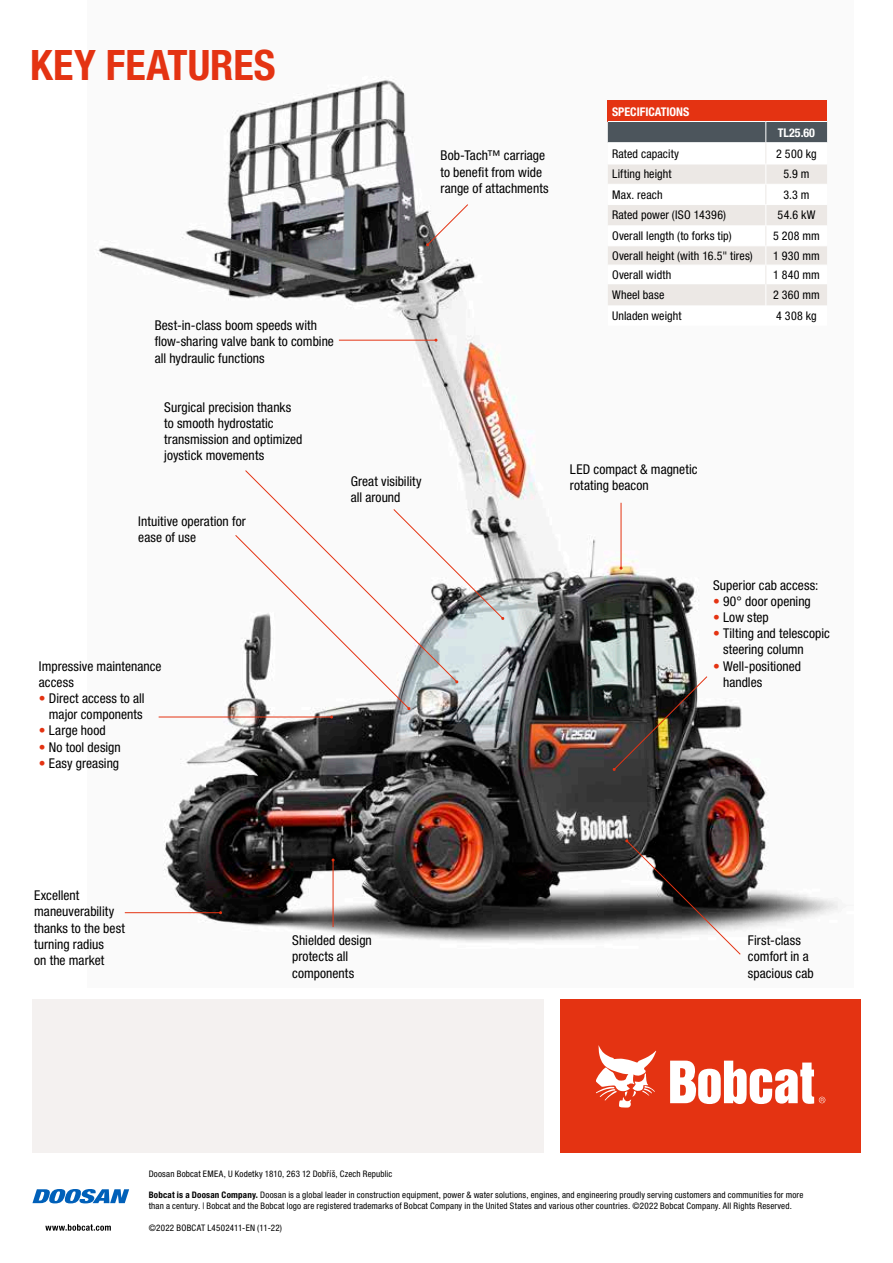
<style>
.page{position:relative;width:893px;height:1263px;background:#fff}
.page>*{position:absolute;margin:0;border:0;box-sizing:border-box;transform-origin:0 0}
.t1{font:700 condensed 42px "Helvetica Neue LT Pro";letter-spacing:.005em;color:#e43312}
.t2{font:condensed 13.5px/16.2px "Helvetica Neue LT Pro";letter-spacing:.005em;color:#000}
.t3{font:condensed 12px "Helvetica Neue LT Pro";letter-spacing:.01em;color:#000}
.t4{font:700 condensed 12px "Helvetica Neue LT Pro";color:#fff}
.t5{font:condensed 9px/10.8px "Helvetica Neue LT Pro";letter-spacing:.02em;color:#000}
.s1{color:#e43312}
.s2{font-weight:700}
</style>
<div class="page">
<img style="left:97px;top:79px;width:741px;height:864px">
<svg style="left:426px;top:204px;width:42px;height:42px"></svg>
<hr style="left:339px;top:340px;width:97px;height:1px;background:#e43312">
<svg style="left:625px;top:839px;width:116px;height:116px"></svg>
<img style="left:612px;top:676px;width:95px;height:95px">
<hr style="left:333px;top:860px;width:1px;height:67px;background:#e43312">
<div style="left:32px;top:999px;width:512px;height:153px;background:#f4f1f0"></div>
<div style="left:561px;top:999px;width:300px;height:153px;background:#e43312"></div>
<svg style="left:670px;top:1060px;width:155px;height:44px"></svg>
<svg style="left:597px;top:1045px;width:59px;height:62px"></svg>
<svg style="left:32px;top:1189px;width:97px;height:14px"></svg>
<svg style="left:45px;top:1224px;width:66px;height:7px"></svg>
<hr style="left:621px;top:503px;width:1px;height:65px;background:#e43312">
<hr style="left:125px;top:912px;width:96px;height:1px;background:#e43312">
<hr style="left:159px;top:717px;width:173px;height:1px;background:#e43312">
<svg style="left:235px;top:470px;width:269px;height:248px"></svg>
<div style="left:608px;top:100px;width:219px;height:21px;background:#e43312"></div>
<svg style="left:608px;top:121px;width:219px;height:205px"></svg>
<h1 class="t1" style="left:30px;top:40px;width:247px">KEY FEATURES</h1>
<p class="t2" style="left:440px;top:148px;width:110px">Bob-Tach™ carriage to benefit from wide range of attachments</p>
<p class="t2" style="left:155px;top:317px;width:181px">Best-in-class boom speeds with flow-sharing valve bank to combine all hydraulic functions</p>
<p class="t2" style="left:164px;top:399px;width:140px">Surgical precision thanks to smooth hydrostatic transmission and optimized joystick movements</p>
<p class="t2" style="left:138px;top:513px;width:109px">Intuitive operation for ease of use</p>
<p class="t2" style="left:351px;top:473px;width:72px">Great visibility all around</p>
<p class="t2" style="left:39px;top:657px;width:124px">Impressive maintenance access</p>
<p class="t2" style="left:39px;top:690px;width:107px;text-align:right"><span class="s1">•</span> Direct access to all major components</p>
<p class="t2" style="left:39px;top:722px;width:68px"><span class="s1">•</span> Large hood</p>
<p class="t2" style="left:39px;top:738px;width:83px"><span class="s1">•</span> No tool design</p>
<p class="t2" style="left:39px;top:755px;width:82px"><span class="s1">•</span> Easy greasing</p>
<p class="t4" style="left:612px;top:104px;width:79px">SPECIFICATIONS</p>
<p class="t4" style="left:778px;top:125px;width:39px">TL25.60</p>
<p class="t3" style="left:612px;top:146px;width:69px">Rated capacity</p>
<p class="t3" style="left:776px;top:146px;width:42px">2 500 kg</p>
<p class="t3" style="left:612px;top:167px;width:61px">Lifting height</p>
<p class="t3" style="left:783px;top:167px;width:28px">5.9 m</p>
<p class="t3" style="left:612px;top:187px;width:52px">Max. reach</p>
<p class="t3" style="left:783px;top:187px;width:28px">3.3 m</p>
<p class="t3" style="left:612px;top:208px;width:116px">Rated power (ISO 14396)</p>
<p class="t3" style="left:777px;top:208px;width:39px">54.6 kW</p>
<p class="t3" style="left:612px;top:229px;width:121px">Overall length (to forks tip)</p>
<p class="t3" style="left:773px;top:229px;width:48px">5 208 mm</p>
<p class="t3" style="left:612px;top:249px;width:142px">Overall height (with 16.5" tires)</p>
<p class="t3" style="left:773px;top:249px;width:48px">1 930 mm</p>
<p class="t3" style="left:612px;top:268px;width:61px">Overall width</p>
<p class="t3" style="left:773px;top:268px;width:48px">1 840 mm</p>
<p class="t3" style="left:612px;top:288px;width:54px">Wheel base</p>
<p class="t3" style="left:773px;top:288px;width:48px">2 360 mm</p>
<p class="t3" style="left:612px;top:309px;width:71px">Unladen weight</p>
<p class="t3" style="left:776px;top:309px;width:42px">4 308 kg</p>
<p class="t2" style="left:570px;top:461px;width:129px">LED compact &amp; magnetic rotating beacon</p>
<p class="t2" style="left:713px;top:576px;width:107px">Superior cab access:</p>
<p class="t2" style="left:713px;top:593px;width:99px"><span class="s1">•</span> 90° door opening</p>
<p class="t2" style="left:713px;top:609px;width:57px"><span class="s1">•</span> Low step</p>
<p class="t2" style="left:723px;top:625px;width:108px;text-indent:-10px"><span class="s1">•</span> Tilting and telescopic steering column</p>
<p class="t2" style="left:723px;top:657px;width:80px;text-indent:-10px"><span class="s1">•</span> Well-positioned handles</p>
<p class="t2" style="left:34px;top:887px;width:92px">Excellent maneuverability thanks to the best turning radius<br>on the market</p>
<p class="t2" style="left:292px;top:932px;width:81px">Shielded design protects all components</p>
<p class="t2" style="left:748px;top:932px;width:67px">First-class comfort in a spacious cab</p>
<p class="t5" style="left:149px;top:1168px;width:245px">Doosan Bobcat EMEA, U Kodetky 1810, 263 12 Dobříš, Czech Republic</p>
<p class="t5" style="left:149px;top:1189px;width:656px"><span class="s2">Bobcat is a Doosan Company.</span> Doosan is a global leader in construction equipment, power &amp; water solutions, engines, and engineering proudly serving customers and communities for more than a century. | Bobcat and the Bobcat logo are registered trademarks of Bobcat Company in the United States and various other countries. ©2022 Bobcat Company. All Rights Reserved.</p>
<p class="t5" style="left:149px;top:1222px;width:135px">©2022 BOBCAT L4502411-EN (11-22)</p>
</div>
